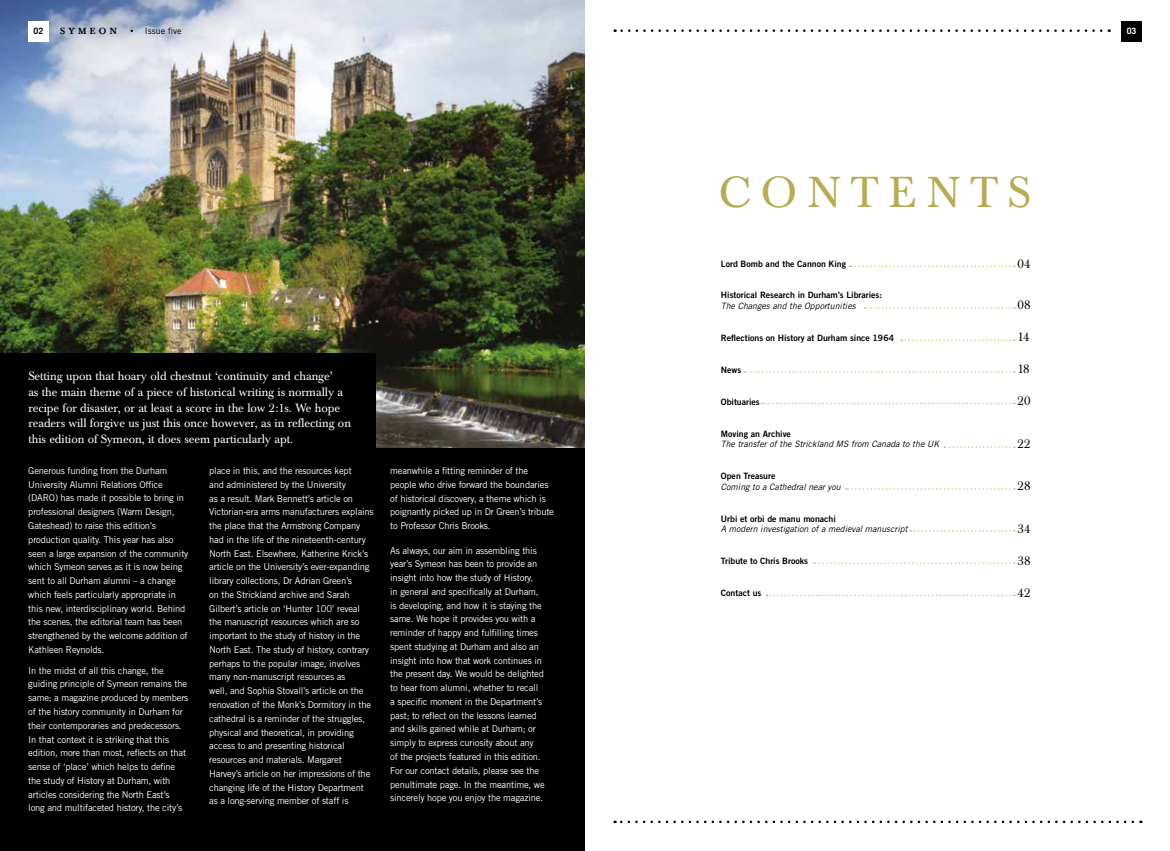
<style>
.page{position:relative;width:1170px;height:851px;background:#fff}
.page>*{position:absolute;margin:0;border:0;box-sizing:border-box;transform-origin:0 0}
.t1{font:42.75px "Baskerville BQ";letter-spacing:.215em;color:#b7ac55}
.t2{font:12.5px "Baskerville BQ";letter-spacing:.02em;color:#000}
.t3{font:11.88px/15.6px "Baskerville BQ";letter-spacing:-.005em;color:#fff}
.t4{font:9.38px/13.8px "Trade Gothic";letter-spacing:-.02em;color:#fff}
.t5{font:8.75px "Trade Gothic Bold Two";color:#000}
.t6{font:italic 8.75px "Trade Gothic";color:#000}
.t7{font:8.75px "Trade Gothic";letter-spacing:.015em;color:#000}
.t8{font:500 8.75px "Baskerville BQ";letter-spacing:.37em;color:#000}
.t9{font:700 8.75px "Trade Gothic";color:#fff}
.t10{font:700 8.75px "Trade Gothic";color:#000}
.s1{font-family:"Baskerville BQ";font-weight:500}
</style>
<div class="page">
<div style="left:0;top:354px;width:585px;height:496px;background:#000"></div>
<img style="left:0;top:0;width:585px;height:447px">
<div style="left:1121px;top:21px;width:20px;height:20px;background:#000"></div>
<svg style="left:614px;top:29px;width:487px;height:3px"></svg>
<svg style="left:849px;top:265px;width:165px;height:2px"></svg>
<svg style="left:864px;top:307px;width:150px;height:1px"></svg>
<svg style="left:901px;top:339px;width:113px;height:2px"></svg>
<svg style="left:744px;top:371px;width:270px;height:1px"></svg>
<svg style="left:761px;top:403px;width:253px;height:1px"></svg>
<svg style="left:944px;top:446px;width:70px;height:1px"></svg>
<svg style="left:845px;top:488px;width:169px;height:1px"></svg>
<svg style="left:910px;top:530px;width:104px;height:1px"></svg>
<svg style="left:813px;top:562px;width:201px;height:1px"></svg>
<svg style="left:614px;top:820px;width:518px;height:3px"></svg>
<svg style="left:766px;top:594px;width:248px;height:2px"></svg>
<div style="left:28px;top:21px;width:20px;height:20px;background:#fff"></div>
<div style="left:0;top:352px;width:375px;height:106px;background:#000"></div>
<p class="t10" style="left:33px;top:26px;width:11px">02</p>
<p class="t8" style="left:60px;top:26px;width:58px">SYMEON</p>
<p class="t7" style="left:130px;top:26px;width:52px"><span class="s1">•</span> Issue five</p>
<p class="t3" style="left:28px;top:369px;width:324px">Setting upon that hoary old chestnut ‘continuity and change’<br>as the main theme of a piece of historical writing is normally a recipe for disaster, or at least a score in the low 2:1s. We hope readers will forgive us just this once however, as in reflecting on this edition of Symeon, it does seem particularly apt.</p>
<p class="t4" style="left:28px;top:463px;width:162px">Generous funding from the Durham University Alumni Relations Office (DARO) has made it possible to bring in professional designers (Warm Design, Gateshead) to raise this edition’s production quality. This year has also seen a large expansion of the community which Symeon serves as it is now being sent to all Durham alumni – a change which feels particularly appropriate in this new, interdisciplinary world. Behind the scenes, the editorial team has been strengthened by the welcome addition of Kathleen Reynolds.</p>
<p class="t4" style="left:28px;top:663px;width:162px">In the midst of all this change, the guiding principle of Symeon remains the same; a magazine produced by members of the history community in Durham for their contemporaries and predecessors.<br>In that context it is striking that this edition, more than most, reflects on that sense of ‘place’ which helps to define the study of History at Durham, with articles considering the North East’s long and multifaceted history, the city’s</p>
<p class="t4" style="left:209px;top:463px;width:166px">place in this, and the resources kept<br>and administered by the University<br>as a result. Mark Bennett’s article on Victorian-era arms manufacturers explains the place that the Armstrong Company had in the life of the nineteenth-century North East. Elsewhere, Katherine Krick’s article on the University’s ever-expanding library collections, Dr Adrian Green’s<br>on the Strickland archive and Sarah Gilbert’s article on ‘Hunter 100’ reveal the manuscript resources which are so important to the study of history in the North East. The study of history, contrary perhaps to the popular image, involves many non-manuscript resources as<br>well, and Sophia Stovall’s article on the renovation of the Monk’s Dormitory in the cathedral is a reminder of the struggles, physical and theoretical, in providing access to and presenting historical resources and materials. Margaret Harvey’s article on her impressions of the changing life of the History Department as a long-serving member of staff is</p>
<p class="t4" style="left:390px;top:463px;width:165px">meanwhile a fitting reminder of the people who drive forward the boundaries of historical discovery, a theme which is poignantly picked up in Dr Green’s tribute to Professor Chris Brooks.</p>
<p class="t4" style="left:390px;top:543px;width:156px">As always, our aim in assembling this year’s Symeon has been to provide an insight into how the study of History,<br>in general and specifically at Durham, is developing, and how it is staying the same. We hope it provides you with a reminder of happy and fulfilling times spent studying at Durham and also an insight into how that work continues in the present day. We would be delighted to hear from alumni, whether to recall a specific moment in the Department’s past; to reflect on the lessons learned and skills gained while at Durham; or simply to express curiosity about any<br>of the projects featured in this edition.<br>For our contact details, please see the penultimate page. In the meantime, we sincerely hope you enjoy the magazine.</p>
<h1 class="t1" style="left:718px;top:167px;width:314px">CONTENTS</h1>
<p class="t5" style="left:720px;top:258px;width:127px">Lord Bomb and the Cannon King</p>
<p class="t5" style="left:720px;top:290px;width:163px">Historical Research in Durham’s Libraries:</p>
<p class="t6" style="left:720px;top:300px;width:136px">The Changes and the Opportunities</p>
<p class="t5" style="left:720px;top:332px;width:175px">Reflections on History at Durham since 1964</p>
<p class="t5" style="left:720px;top:364px;width:22px">News</p>
<p class="t5" style="left:720px;top:396px;width:40px">Obituaries</p>
<p class="t5" style="left:720px;top:428px;width:71px">Moving an Archive</p>
<p class="t6" style="left:720px;top:439px;width:220px">The transfer of the Strickland MS from Canada to the UK</p>
<p class="t5" style="left:720px;top:470px;width:56px">Open Treasure</p>
<p class="t6" style="left:720px;top:481px;width:121px">Coming to a Cathedral near you</p>
<p class="t5" style="left:720px;top:513px;width:116px">Urbi et orbi de manu monachi</p>
<p class="t6" style="left:720px;top:524px;width:188px">A modern investigation of a medieval manuscript</p>
<p class="t5" style="left:720px;top:555px;width:89px">Tribute to Chris Brooks</p>
<p class="t5" style="left:720px;top:587px;width:42px">Contact us</p>
<h2 class="t2" style="left:1017px;top:256px;width:15px">04</h2>
<h2 class="t2" style="left:1017px;top:298px;width:15px">08</h2>
<h2 class="t2" style="left:1017px;top:330px;width:14px">14</h2>
<h2 class="t2" style="left:1017px;top:361px;width:14px">18</h2>
<h2 class="t2" style="left:1017px;top:393px;width:15px">20</h2>
<h2 class="t2" style="left:1017px;top:436px;width:15px">22</h2>
<h2 class="t2" style="left:1017px;top:478px;width:15px">28</h2>
<h2 class="t2" style="left:1017px;top:521px;width:15px">34</h2>
<h2 class="t2" style="left:1017px;top:553px;width:15px">38</h2>
<h2 class="t2" style="left:1017px;top:585px;width:15px">42</h2>
<p class="t9" style="left:1126px;top:26px;width:11px">03</p>
</div>
